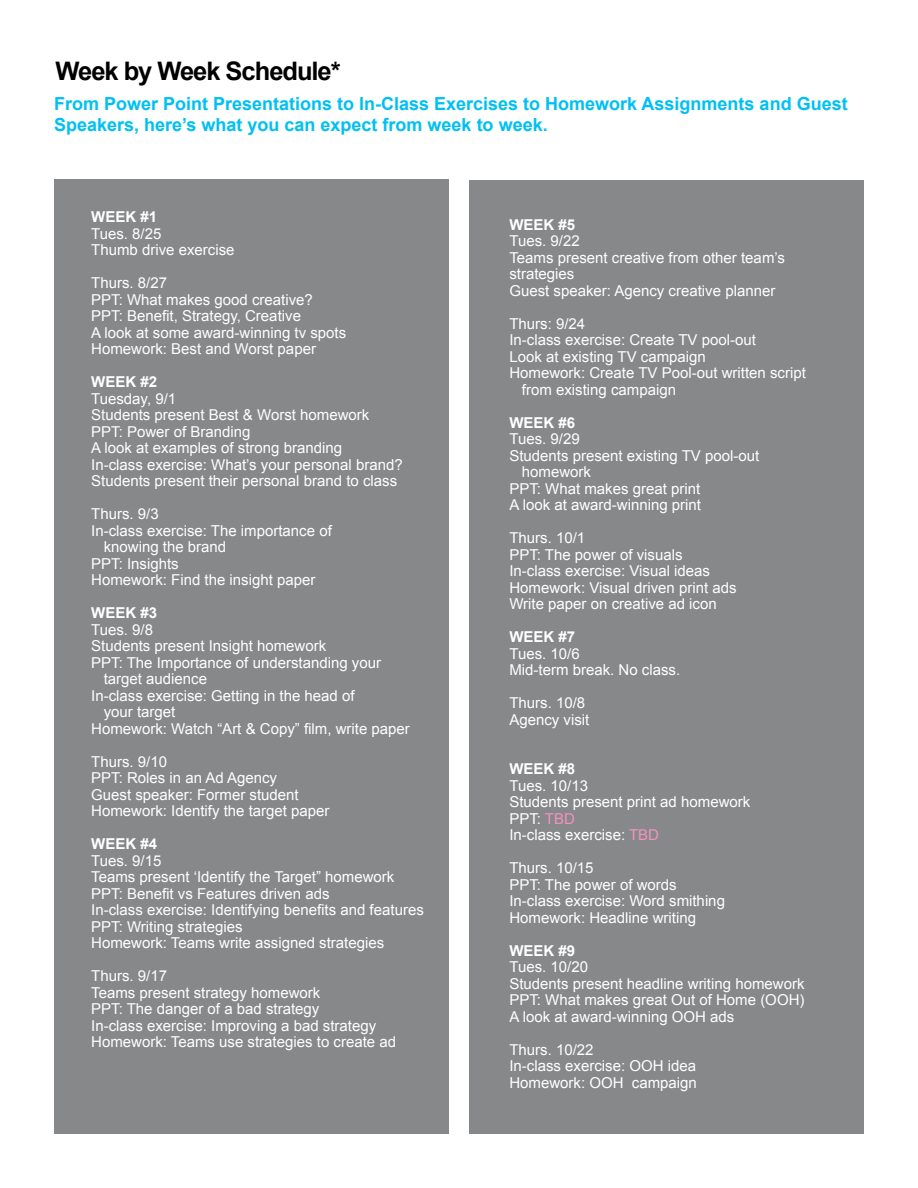
<style>
.page{position:relative;width:918px;height:1188px;background:#fff}
.page>*{position:absolute;margin:0;border:0;box-sizing:border-box;transform-origin:0 0}
.t1{font:700 25.5px "Arial";letter-spacing:-.04em;color:#000}
.t2{font:700 18px/21px "Arial";color:#00c0f3}
.t3{font:15px/16.5px "Arial";color:#fff}
.t4{font:700 15px "Arial";color:#fff}
.s1{color:#f492bd}
</style>
<div class="page">
<div style="left:470px;top:181px;width:394px;height:953px;background:#86888a"></div>
<div style="left:54px;top:179px;width:394px;height:955px;background:#86888a"></div>
<h1 class="t1" style="left:56px;top:57px;width:287px">Week by Week Schedule*</h1>
<p class="t2" style="left:54px;top:94px;width:795px">From Power Point Presentations to In-Class Exercises to Homework Assignments and Guest<br>Speakers, here’s what you can expect from week to week.</p>
<p class="t4" style="left:91px;top:209px;width:67px">WEEK #1</p>
<p class="t3" style="left:91px;top:225px;width:145px">Tues. 8/25<br>Thumb drive exercise</p>
<p class="t3" style="left:91px;top:275px;width:257px">Thurs. 8/27<br>PPT: What makes good creative?<br>PPT: Benefit, Strategy, Creative<br>A look at some award-winning tv spots<br>Homework: Best and Worst paper</p>
<p class="t4" style="left:91px;top:374px;width:67px">WEEK #2</p>
<p class="t3" style="left:91px;top:390px;width:313px">Tuesday, 9/1<br>Students present Best &amp; Worst homework PPT: Power of Branding<br>A look at examples of strong branding<br>In-class exercise: What’s your personal brand?<br>Students present their personal brand to class</p>
<p class="t3" style="left:91px;top:506px;width:69px">Thurs. 9/3</p>
<p class="t3" style="left:91px;top:522px;width:242px">In-class exercise: The importance of</p>
<p class="t3" style="left:104px;top:539px;width:124px">knowing the brand</p>
<p class="t3" style="left:91px;top:555px;width:89px">PPT: Insights</p>
<p class="t3" style="left:91px;top:572px;width:226px">Homework: Find the insight paper</p>
<p class="t4" style="left:91px;top:605px;width:67px">WEEK #3</p>
<p class="t3" style="left:91px;top:621px;width:63px">Tues. 9/8</p>
<p class="t3" style="left:91px;top:638px;width:237px">Students present Insight homework</p>
<p class="t3" style="left:91px;top:654px;width:291px">PPT: The Importance of understanding your</p>
<p class="t3" style="left:104px;top:671px;width:105px">target audience</p>
<p class="t3" style="left:91px;top:687px;width:265px">In-class exercise: Getting in the head of</p>
<p class="t3" style="left:104px;top:704px;width:73px">your target</p>
<p class="t3" style="left:91px;top:720px;width:320px">Homework: Watch “Art &amp; Copy” film, write paper</p>
<p class="t3" style="left:91px;top:753px;width:240px">Thurs. 9/10<br>PPT: Roles in an Ad Agency<br>Guest speaker: Former student<br>Homework: Identify the target paper</p>
<p class="t4" style="left:91px;top:836px;width:67px">WEEK #4</p>
<p class="t3" style="left:91px;top:852px;width:334px">Tues. 9/15<br>Teams present ‘Identify the Target” homework PPT: Benefit vs Features driven ads<br>In-class exercise: Identifying benefits and features PPT: Writing strategies<br>Homework: Teams write assigned strategies</p>
<p class="t3" style="left:91px;top:968px;width:306px">Thurs. 9/17<br>Teams present strategy homework<br>PPT: The danger of a bad strategy<br>In-class exercise: Improving a bad strategy Homework: Teams use strategies to create ad</p>
<p class="t4" style="left:509px;top:216px;width:67px">WEEK #5</p>
<p class="t3" style="left:509px;top:233px;width:277px">Tues. 9/22<br>Teams present creative from other team’s strategies<br>Guest speaker: Agency creative planner</p>
<p class="t3" style="left:509px;top:315px;width:77px">Thurs: 9/24</p>
<p class="t3" style="left:509px;top:332px;width:248px">In-class exercise: Create TV pool-out</p>
<p class="t3" style="left:509px;top:348px;width:198px">Look at existing TV campaign</p>
<p class="t3" style="left:509px;top:365px;width:298px">Homework: Create TV Pool-out written script</p>
<p class="t3" style="left:522px;top:381px;width:156px">from existing campaign</p>
<p class="t4" style="left:509px;top:414px;width:67px">WEEK #6</p>
<p class="t3" style="left:509px;top:431px;width:72px">Tues. 9/29</p>
<p class="t3" style="left:509px;top:447px;width:251px">Students present existing TV pool-out</p>
<p class="t3" style="left:522px;top:464px;width:71px">homework</p>
<p class="t3" style="left:509px;top:480px;width:192px">PPT: What makes great print</p>
<p class="t3" style="left:509px;top:497px;width:193px">A look at award-winning print</p>
<p class="t3" style="left:509px;top:530px;width:229px">Thurs. 10/1<br>PPT: The power of visuals<br>In-class exercise: Visual ideas<br>Homework: Visual driven print ads<br>Write paper on creative ad icon</p>
<p class="t4" style="left:509px;top:629px;width:67px">WEEK #7</p>
<p class="t3" style="left:509px;top:645px;width:172px">Tues. 10/6<br>Mid-term break. No class.</p>
<p class="t3" style="left:509px;top:695px;width:82px">Thurs. 10/8<br>Agency visit</p>
<p class="t4" style="left:509px;top:761px;width:67px">WEEK #8</p>
<p class="t3" style="left:509px;top:777px;width:242px">Tues. 10/13<br>Students present print ad homework<br>PPT: <span class="s1">TBD<br></span>In-class exercise: <span class="s1">TBD</span></p>
<p class="t3" style="left:509px;top:860px;width:217px">Thurs. 10/15<br>PPT: The power of words<br>In-class exercise: Word smithing<br>Homework: Headline writing</p>
<p class="t4" style="left:509px;top:942px;width:67px">WEEK #9</p>
<p class="t3" style="left:509px;top:959px;width:297px">Tues. 10/20<br>Students present headline writing homework<br>PPT: What makes great Out of Home (OOH)<br>A look at award-winning OOH ads</p>
<p class="t3" style="left:509px;top:1041px;width:189px">Thurs. 10/22<br>In-class exercise: OOH idea<br>Homework: OOH campaign</p>
</div>
